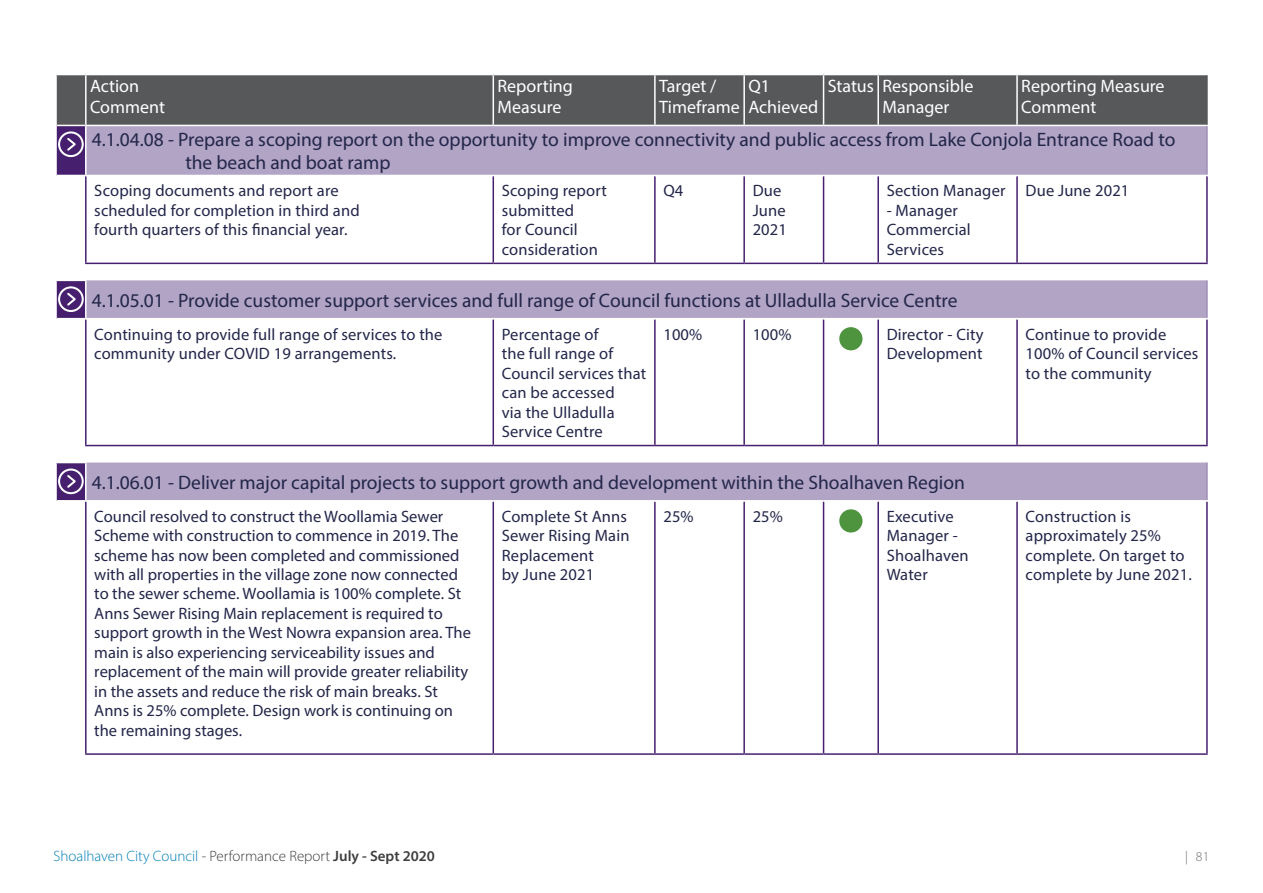
<style>
.page{position:relative;width:1263px;height:893px;background:#fff}
.page>*{position:absolute;margin:0;border:0;box-sizing:border-box;transform-origin:0 0}
.Table_Sub_Headers{font:19.5px/23.4px "Myriad Pro";color:#23264a}
.Table_Heading_1{font:18px/21.6px "Myriad Pro";color:#fff}
.Body_text{font:16.5px/19.5px "Myriad Pro";letter-spacing:.005em;color:#23264a}
.t1{font:300 15px "Myriad Pro";color:#007db5}
.t2{font:300 13.5px "Myriad Pro";color:#6c6d70}
.s1{color:#3e3e3f}
.s2{font-weight:600;color:#3e3e3f}
</style>
<div class="page">
<div style="left:57px;top:75px;width:1149px;height:50px;background:#57585a"></div>
<svg style="left:86px;top:126px;width:1121px;height:374px"></svg>
<hr style="left:492px;top:176px;width:2px;height:87px;background:#471f6f">
<hr style="left:654px;top:176px;width:2px;height:87px;background:#471f6f">
<hr style="left:743px;top:176px;width:2px;height:87px;background:#471f6f">
<hr style="left:823px;top:176px;width:1px;height:87px;background:#471f6f">
<hr style="left:877px;top:176px;width:2px;height:87px;background:#471f6f">
<hr style="left:1016px;top:176px;width:2px;height:87px;background:#471f6f">
<hr style="left:492px;top:319px;width:2px;height:126px;background:#471f6f">
<hr style="left:654px;top:319px;width:2px;height:126px;background:#471f6f">
<hr style="left:743px;top:319px;width:2px;height:126px;background:#471f6f">
<hr style="left:823px;top:319px;width:1px;height:126px;background:#471f6f">
<hr style="left:877px;top:319px;width:2px;height:126px;background:#471f6f">
<hr style="left:1016px;top:319px;width:2px;height:126px;background:#471f6f">
<hr style="left:492px;top:502px;width:2px;height:251px;background:#471f6f">
<hr style="left:654px;top:502px;width:2px;height:251px;background:#471f6f">
<hr style="left:743px;top:502px;width:2px;height:251px;background:#471f6f">
<hr style="left:823px;top:502px;width:1px;height:251px;background:#471f6f">
<hr style="left:877px;top:502px;width:2px;height:251px;background:#471f6f">
<hr style="left:1016px;top:502px;width:2px;height:251px;background:#471f6f">
<hr style="left:85px;top:75px;width:2px;height:50px;background:#fff">
<hr style="left:492px;top:75px;width:2px;height:50px;background:#fff">
<hr style="left:654px;top:75px;width:2px;height:50px;background:#fff">
<hr style="left:743px;top:75px;width:2px;height:50px;background:#fff">
<hr style="left:823px;top:75px;width:1px;height:50px;background:#fff">
<hr style="left:877px;top:75px;width:2px;height:50px;background:#fff">
<hr style="left:1016px;top:75px;width:2px;height:50px;background:#fff">
<hr style="left:1206px;top:75px;width:2px;height:50px;background:#57585a">
<hr style="left:85px;top:263px;width:408px;height:1px;background:#471f6f">
<hr style="left:493px;top:263px;width:162px;height:1px;background:#471f6f">
<hr style="left:655px;top:263px;width:89px;height:1px;background:#471f6f">
<hr style="left:744px;top:263px;width:79px;height:1px;background:#471f6f">
<hr style="left:823px;top:263px;width:55px;height:1px;background:#471f6f">
<hr style="left:878px;top:263px;width:139px;height:1px;background:#471f6f">
<hr style="left:85px;top:445px;width:408px;height:1px;background:#471f6f">
<hr style="left:493px;top:445px;width:162px;height:1px;background:#471f6f">
<hr style="left:655px;top:445px;width:89px;height:1px;background:#471f6f">
<hr style="left:744px;top:445px;width:79px;height:1px;background:#471f6f">
<hr style="left:823px;top:445px;width:55px;height:1px;background:#471f6f">
<hr style="left:878px;top:445px;width:139px;height:1px;background:#471f6f">
<hr style="left:85px;top:753px;width:408px;height:2px;background:#471f6f">
<hr style="left:493px;top:753px;width:162px;height:2px;background:#471f6f">
<hr style="left:655px;top:753px;width:89px;height:2px;background:#471f6f">
<hr style="left:744px;top:753px;width:79px;height:2px;background:#471f6f">
<hr style="left:823px;top:753px;width:55px;height:2px;background:#471f6f">
<hr style="left:878px;top:753px;width:139px;height:2px;background:#471f6f">
<hr style="left:85px;top:176px;width:2px;height:87px;background:#471f6f">
<hr style="left:1206px;top:176px;width:2px;height:87px;background:#471f6f">
<hr style="left:1017px;top:263px;width:191px;height:1px;background:#471f6f">
<hr style="left:85px;top:319px;width:2px;height:126px;background:#471f6f">
<hr style="left:1206px;top:319px;width:2px;height:126px;background:#471f6f">
<hr style="left:1017px;top:445px;width:191px;height:1px;background:#471f6f">
<hr style="left:85px;top:502px;width:2px;height:251px;background:#471f6f">
<hr style="left:1206px;top:502px;width:2px;height:251px;background:#471f6f">
<hr style="left:1017px;top:753px;width:191px;height:2px;background:#471f6f">
<hr style="left:493px;top:175px;width:162px;height:1px;background:#fff">
<hr style="left:655px;top:175px;width:89px;height:1px;background:#fff">
<hr style="left:744px;top:175px;width:79px;height:1px;background:#fff">
<hr style="left:493px;top:318px;width:162px;height:1px;background:#fff">
<hr style="left:655px;top:318px;width:89px;height:1px;background:#fff">
<hr style="left:744px;top:318px;width:79px;height:1px;background:#fff">
<hr style="left:85px;top:126px;width:2px;height:49px;background:#fff">
<hr style="left:85px;top:281px;width:2px;height:37px;background:#fff">
<hr style="left:85px;top:463px;width:2px;height:37px;background:#fff">
<hr style="left:1206px;top:126px;width:2px;height:49px;background:#9c8db6">
<hr style="left:1206px;top:280px;width:2px;height:38px;background:#9c8db6">
<hr style="left:1206px;top:463px;width:2px;height:37px;background:#9c8db6">
<hr style="left:823px;top:175px;width:55px;height:1px;background:#fff">
<hr style="left:878px;top:175px;width:139px;height:1px;background:#fff">
<hr style="left:1017px;top:175px;width:191px;height:1px;background:#fff">
<hr style="left:823px;top:318px;width:55px;height:1px;background:#fff">
<hr style="left:878px;top:318px;width:139px;height:1px;background:#fff">
<hr style="left:1017px;top:318px;width:191px;height:1px;background:#fff">
<hr style="left:86px;top:175px;width:407px;height:1px;background:#fff">
<hr style="left:86px;top:318px;width:407px;height:1px;background:#fff">
<hr style="left:55px;top:280px;width:32px;height:1px;background:#fff">
<hr style="left:55px;top:462px;width:32px;height:1px;background:#fff">
<div style="left:839px;top:327px;width:23px;height:23px;background:#4e943e;border-radius:50%"></div>
<svg style="left:56px;top:125px;width:30px;height:376px"></svg>
<div style="left:839px;top:509px;width:23px;height:23px;background:#4e943e;border-radius:50%"></div>
<p class="Table_Heading_1" style="left:90px;top:74px;width:77px">Action<br>Comment</p>
<p class="Table_Heading_1" style="left:497px;top:74px;width:77px">Reporting<br>Measure</p>
<p class="Table_Heading_1" style="left:659px;top:74px;width:82px">Target /<br>Timeframe</p>
<p class="Table_Heading_1" style="left:748px;top:74px;width:71px">Q1<br>Achieved</p>
<p class="Table_Heading_1" style="left:828px;top:74px;width:48px">Status</p>
<p class="Table_Heading_1" style="left:882px;top:74px;width:92px">Responsible<br>Manager</p>
<p class="Table_Heading_1" style="left:1021px;top:74px;width:145px">Reporting Measure<br>Comment</p>
<p class="Table_Sub_Headers" style="left:185px;top:128px;width:991px;text-indent:-94px">4.1.04.08 - Prepare a scoping report on the opportunity to improve connectivity and public access from Lake Conjola Entrance Road to the beach and boat ramp</p>
<p class="Body_text" style="left:94px;top:181px;width:267px">Scoping documents and report are scheduled for completion in third and fourth quarters of this financial year.</p>
<p class="Body_text" style="left:502px;top:181px;width:107px">Scoping report submitted<br>for Council consideration</p>
<p class="Body_text" style="left:663px;top:181px;width:21px">Q4</p>
<p class="Body_text" style="left:753px;top:181px;width:36px">Due<br>June<br>2021</p>
<p class="Body_text" style="left:887px;top:181px;width:120px">Section Manager</p>
<p class="Body_text" style="left:1025px;top:181px;width:105px">Due June 2021</p>
<p class="Body_text" style="left:887px;top:200px;width:86px">- Manager<br>Commercial<br>Services</p>
<p class="Table_Sub_Headers" style="left:92px;top:288px;width:867px">4.1.05.01 - Provide customer support services and full range of Council functions at Ulladulla Service Centre</p>
<p class="Body_text" style="left:94px;top:324px;width:350px">Continuing to provide full range of services to the community under COVID 19 arrangements.</p>
<p class="Body_text" style="left:502px;top:324px;width:146px">Percentage of<br>the full range of<br>Council services that can be accessed<br>via the Ulladulla<br>Service Centre</p>
<p class="Body_text" style="left:663px;top:324px;width:40px">100%</p>
<p class="Body_text" style="left:753px;top:324px;width:40px">100%</p>
<p class="Body_text" style="left:887px;top:324px;width:98px">Director - City<br>Development</p>
<p class="Body_text" style="left:1025px;top:324px;width:174px">Continue to provide<br>100% of Council services to the community</p>
<p class="Table_Sub_Headers" style="left:92px;top:470px;width:874px">4.1.06.01 - Deliver major capital projects to support growth and development within the Shoalhaven Region</p>
<p class="Body_text" style="left:94px;top:506px;width:378px">Council resolved to construct the Woollamia Sewer Scheme with construction to commence in 2019. The scheme has now been completed and commissioned with all properties in the village zone now connected to the sewer scheme. Woollamia is 100% complete. St Anns Sewer Rising Main replacement is required to support growth in the West Nowra expansion area. The main is also experiencing serviceability issues and replacement of the main will provide greater reliability in the assets and reduce the risk of main breaks. St Anns is 25% complete. Design work is continuing on the remaining stages.</p>
<p class="Body_text" style="left:502px;top:506px;width:129px">Complete St Anns<br>Sewer Rising Main<br>Replacement<br>by June 2021</p>
<p class="Body_text" style="left:663px;top:506px;width:32px">25%</p>
<p class="Body_text" style="left:753px;top:506px;width:32px">25%</p>
<p class="Body_text" style="left:887px;top:506px;width:83px">Executive<br>Manager -<br>Shoalhaven<br>Water</p>
<p class="Body_text" style="left:1025px;top:506px;width:168px">Construction is approximately 25% complete. On target to complete by June 2021.</p>
<p class="t1" style="left:54px;top:847px;width:383px">Shoalhaven City Council <span class="s1">- Performance Report</span> <span class="s2">July - Sept 2020</span></p>
<p class="t2" style="left:1185px;top:848px;width:26px">| 81</p>
</div>
